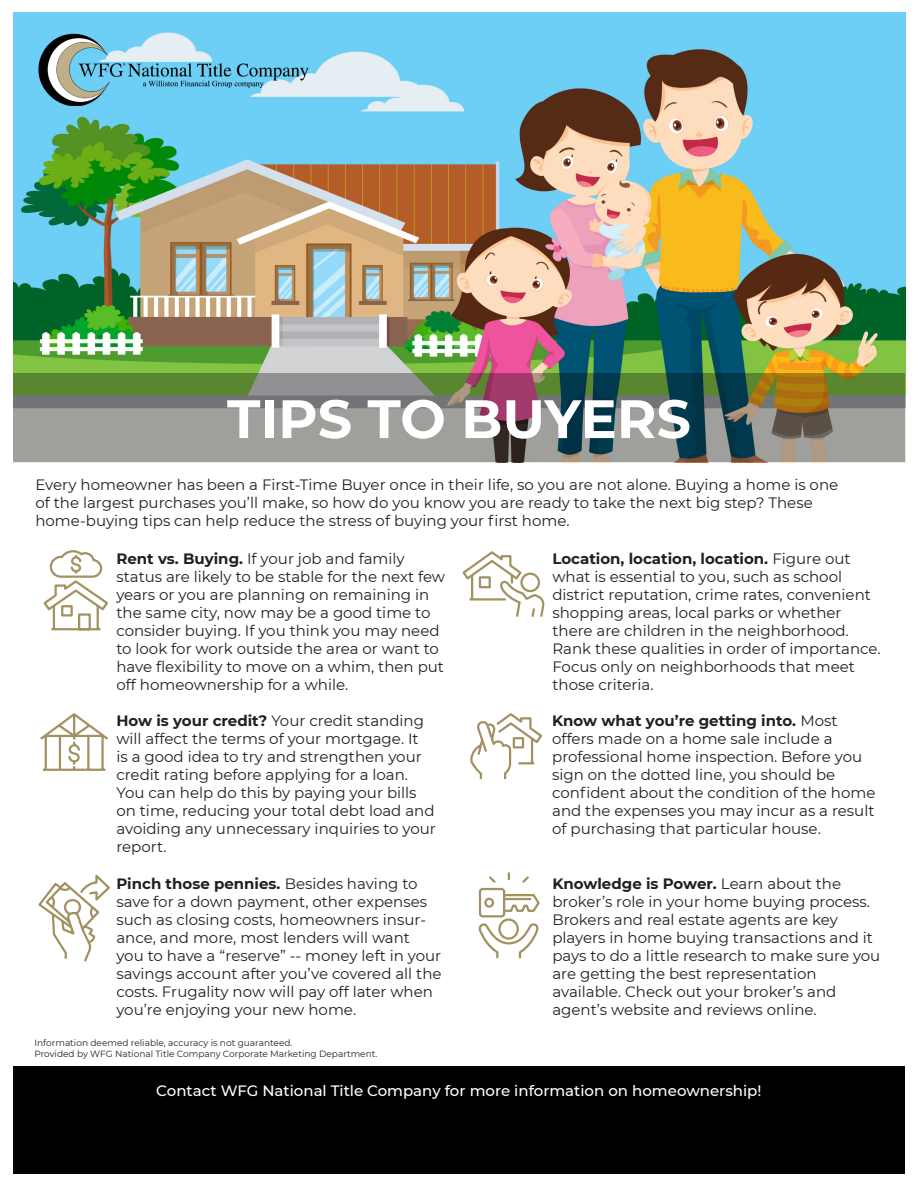
<style>
.page{position:relative;width:918px;height:1188px;background:#fff}
.page>*{position:absolute;margin:0;border:0;box-sizing:border-box;transform-origin:0 0}
.t1{font:700 54px "Montserrat";color:#fff}
.t2{font:15px/18px "Montserrat";color:#231f20}
.t3{font:500 15px "Montserrat";color:#fff}
.t4{font:700 15px "Montserrat";color:#231f20}
.t5{font:9px "Montserrat";color:#231f20}
.s1{font-weight:700}
.s2{font-weight:400}
</style>
<div class="page">
<img style="left:14px;top:12px;width:891px;height:362px">
<svg style="left:14px;top:374px;width:891px;height:88px;background:#7d8375"></svg>
<div style="left:14px;top:1066px;width:891px;height:108px;background:#000"></div>
<svg style="left:43px;top:550px;width:65px;height:81px"></svg>
<svg style="left:40px;top:713px;width:68px;height:58px"></svg>
<svg style="left:478px;top:872px;width:62px;height:87px"></svg>
<svg style="left:38px;top:875px;width:72px;height:87px"></svg>
<svg style="left:470px;top:713px;width:72px;height:66px"></svg>
<svg style="left:462px;top:551px;width:83px;height:66px"></svg>
<img style="left:34px;top:32px;width:276px;height:74px">
<p class="t1" style="left:227px;top:380px;width:465px">TIPS TO BUYERS</p>
<p class="t2" style="left:35px;top:475px;width:804px">Every homeowner has been a First-Time Buyer once in their life, so you are not alone. Buying a home is one of the largest purchases you’ll make, so how do you know you are ready to take the next big step? These home-buying tips can help reduce the stress of buying your first home.</p>
<p class="t2" style="left:116px;top:549px;width:290px"><span class="s1">Rent vs. Buying.</span> If your job and family</p>
<p class="t2" style="left:116px;top:567px;width:330px">status are likely to be stable for the next few years or you are planning on remaining in the same city, now may be a good time to consider buying. If you think you may need to look for work outside the area or want to have flexibility to move on a whim, then put off homeownership for a while.</p>
<p class="t2" style="left:116px;top:711px;width:321px"><span class="s1">How is your credit?</span> Your credit standing will affect the terms of your mortgage. It<br>is a good idea to try and strengthen your credit rating before applying for a loan.<br>You can help do this by paying your bills on time, reducing your total debt load and avoiding any unnecessary inquiries to your report.</p>
<p class="t2" style="left:116px;top:874px;width:327px"><span class="s1">Pinch those pennies.</span> Besides having to save for a down payment, other expenses such as closing costs, homeowners insur&shy;ance, and more, most lenders will want<br>you to have a “reserve” -- money left in your savings account after you’ve covered all the costs. Frugality now will pay off later when you’re enjoying your new home.</p>
<p class="t5" style="left:34px;top:1036px;width:260px">Information deemed reliable, accuracy is not guaranteed.</p>
<p class="t5" style="left:34px;top:1047px;width:345px">Provided by WFG National Title Company Corporate Marketing Department.</p>
<p class="t2" style="left:552px;top:549px;width:300px"><span class="s1">Location, location, location.</span> Figure out what is essential to you, such as school</p>
<p class="t2" style="left:552px;top:585px;width:330px">district reputation, crime rates, convenient shopping areas, local parks or whether there are children in the neighborhood.<br>Rank these qualities in order of importance.<br>Focus only on neighborhoods that meet those criteria.</p>
<p class="t4" style="left:552px;top:710px;width:287px">Know what you’re getting into. <span class="s2">Most</span></p>
<p class="t2" style="left:552px;top:729px;width:282px">offers made on a home sale include a</p>
<p class="t2" style="left:552px;top:747px;width:312px">professional home inspection. Before you sign on the dotted line, you should be</p>
<p class="t2" style="left:552px;top:783px;width:325px;text-align:justify">confident about the condition of the home and the expenses you may incur as a result of purchasing that particular house.</p>
<p class="t4" style="left:552px;top:873px;width:290px">Knowledge is Power. <span class="s2">Learn about the</span></p>
<p class="t2" style="left:552px;top:892px;width:319px">broker’s role in your home buying process.<br>Brokers and real estate agents are key</p>
<p class="t2" style="left:552px;top:928px;width:329px">players in home buying transactions and it pays to do a little research to make sure you are getting the best representation</p>
<p class="t2" style="left:552px;top:982px;width:285px">available. Check out your broker’s and agent’s website and reviews online.</p>
<p class="t3" style="left:156px;top:1080px;width:607px">Contact WFG National Title Company for more information on homeownership!</p>
</div>
